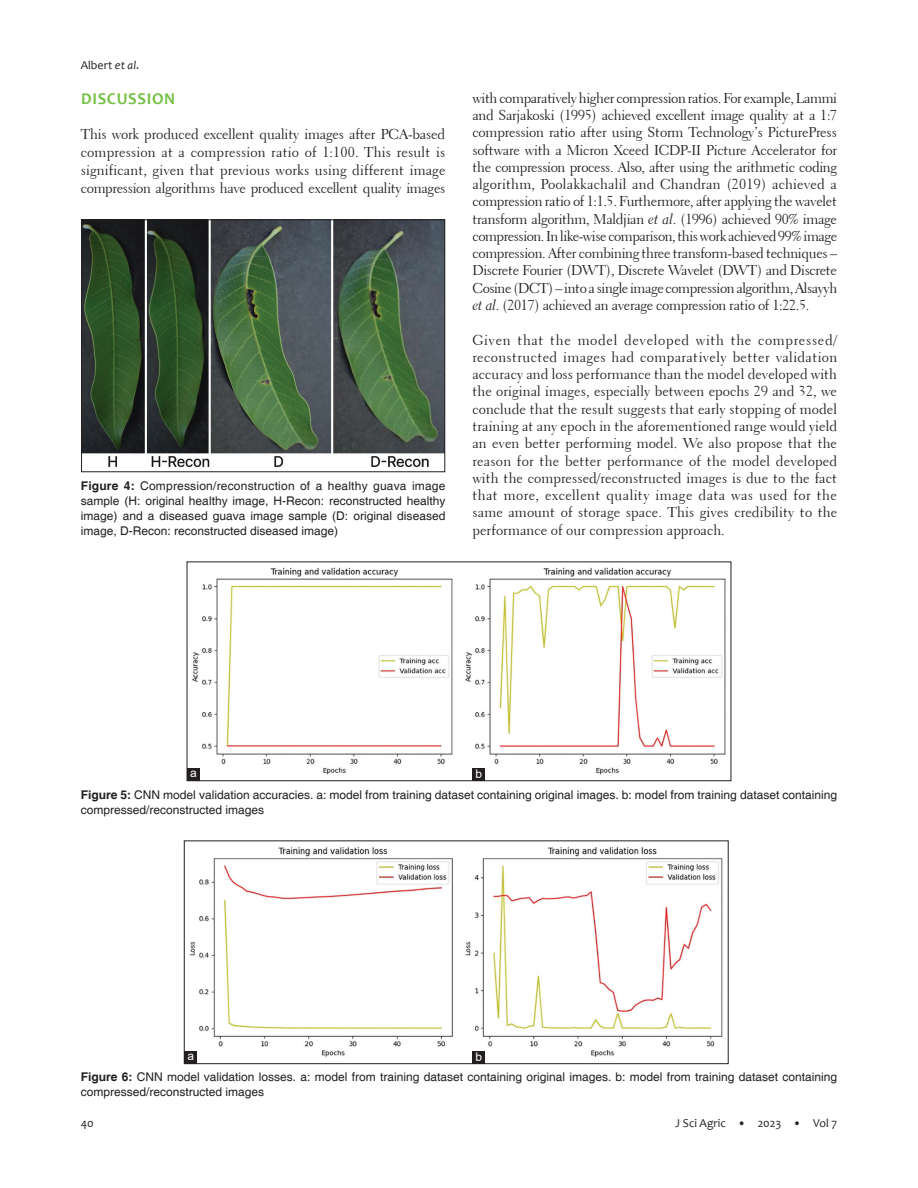
<style>
.page{position:relative;width:918px;height:1188px;background:#fff}
.page>*{position:absolute;margin:0;border:0;box-sizing:border-box;transform-origin:0 0}
.t1{font:700 16.5px "Candara";letter-spacing:.04em;color:#76c043}
.TX{font:14.25px/17.2px "Transitional 521 BT Roman A";letter-spacing:-.025em;color:#231f20;text-align:justify}
.FGC{font:12px/15px "Helvetica";color:#231f20}
.t2{font:12px "Candara";color:#231f20}
.LABEL{font:12px "Arial";color:#fff}
.s1{font-style:italic}
.s2{font-weight:700}
.s3{font-family:"Transitional 521 BT Cursive A"}
</style>
<div class="page">
<img style="left:83px;top:222px;width:360px;height:245px">
<div style="left:81px;top:220px;width:364px;height:252px;border:1px solid #231f20"></div>
<img style="left:189px;top:846px;width:534px;height:211px">
<div style="left:184px;top:841px;width:544px;height:223px;border:1px solid #231f20"></div>
<div style="left:472px;top:1051px;width:13px;height:12px;background:#231f20"></div>
<div style="left:184px;top:1051px;width:13px;height:12px;background:#231f20"></div>
<img style="left:192px;top:567px;width:534px;height:208px">
<div style="left:187px;top:562px;width:544px;height:219px;border:1px solid #231f20"></div>
<div style="left:472px;top:768px;width:13px;height:13px;background:#231f20"></div>
<div style="left:187px;top:768px;width:13px;height:13px;background:#231f20"></div>
<p class="t2" style="left:81px;top:58px;width:60px">Albert <span class="s1">et al</span>.</p>
<h1 class="t1" style="left:81px;top:88px;width:95px">DISCUSSION</h1>
<p class="TX" style="left:81px;top:125px;width:366px;line-height:17.9px">This work produced excellent quality images after PCA-based compression at a compression ratio of 1:100. This result is significant, given that previous works using different image compression algorithms have produced excellent quality images</p>
<p class="FGC" style="left:81px;top:478px;width:366px;text-align:justify"><span class="s2">Figure 4:</span> Compression/reconstruction of a healthy guava image sample (H: original healthy image, H-Recon: reconstructed healthy image) and a diseased guava image sample (D: original diseased image, D-Recon: reconstructed diseased image)</p>
<p class="TX" style="left:472px;top:89px;width:366px">with comparatively higher compression ratios. For example, Lammi and Sarjakoski (1995) achieved excellent image quality at a 1:7 compression ratio after using Storm Technology’s PicturePress software with a Micron Xceed ICDP-II Picture Accelerator for the compression process. Also, after using the arithmetic coding algorithm, Poolakkachalil and Chandran (2019) achieved a compression ratio of 1:1.5. Furthermore, after applying the wavelet transform algorithm, Maldjian <span class="s3">et al</span>. (1996) achieved 90% image compression. In like-wise comparison, this work achieved 99% image compression. After combining three transform-based techniques – Discrete Fourier (DWT), Discrete Wavelet (DWT) and Discrete Cosine (DCT) – into a single image compression algorithm, Alsayyh <span class="s3">et al</span>. (2017) achieved an average compression ratio of 1:22.5.</p>
<p class="TX" style="left:472px;top:331px;width:366px">Given that the model developed with the compressed/ reconstructed images had comparatively better validation accuracy and loss performance than the model developed with the original images, especially between epochs 29 and 32, we conclude that the result suggests that early stopping of model training at any epoch in the aforementioned range would yield an even better performing model. We also propose that the reason for the better performance of the model developed with the compressed/reconstructed images is due to the fact that more, excellent quality image data was used for the same amount of storage space. This gives credibility to the performance of our compression approach.</p>
<p class="LABEL" style="left:190px;top:765px;width:8px">a</p>
<p class="LABEL" style="left:476px;top:766px;width:8px">b</p>
<p class="FGC" style="left:81px;top:787px;width:758px"><span class="s2">Figure 5:</span> CNN model validation accuracies. a: model from training dataset containing original images. b: model from training dataset containing compressed/reconstructed images</p>
<p class="LABEL" style="left:188px;top:1048px;width:8px">a</p>
<p class="LABEL" style="left:476px;top:1049px;width:8px">b</p>
<p class="FGC" style="left:81px;top:1070px;width:758px"><span class="s2">Figure 6:</span> CNN model validation losses. a: model from training dataset containing original images. b: model from training dataset containing compressed/reconstructed images</p>
<p class="t2" style="left:81px;top:1115px;width:14px">40</p>
<p class="t2" style="left:675px;top:1115px;width:163px">J Sci Agric • 2023 • Vol 7</p>
</div>
